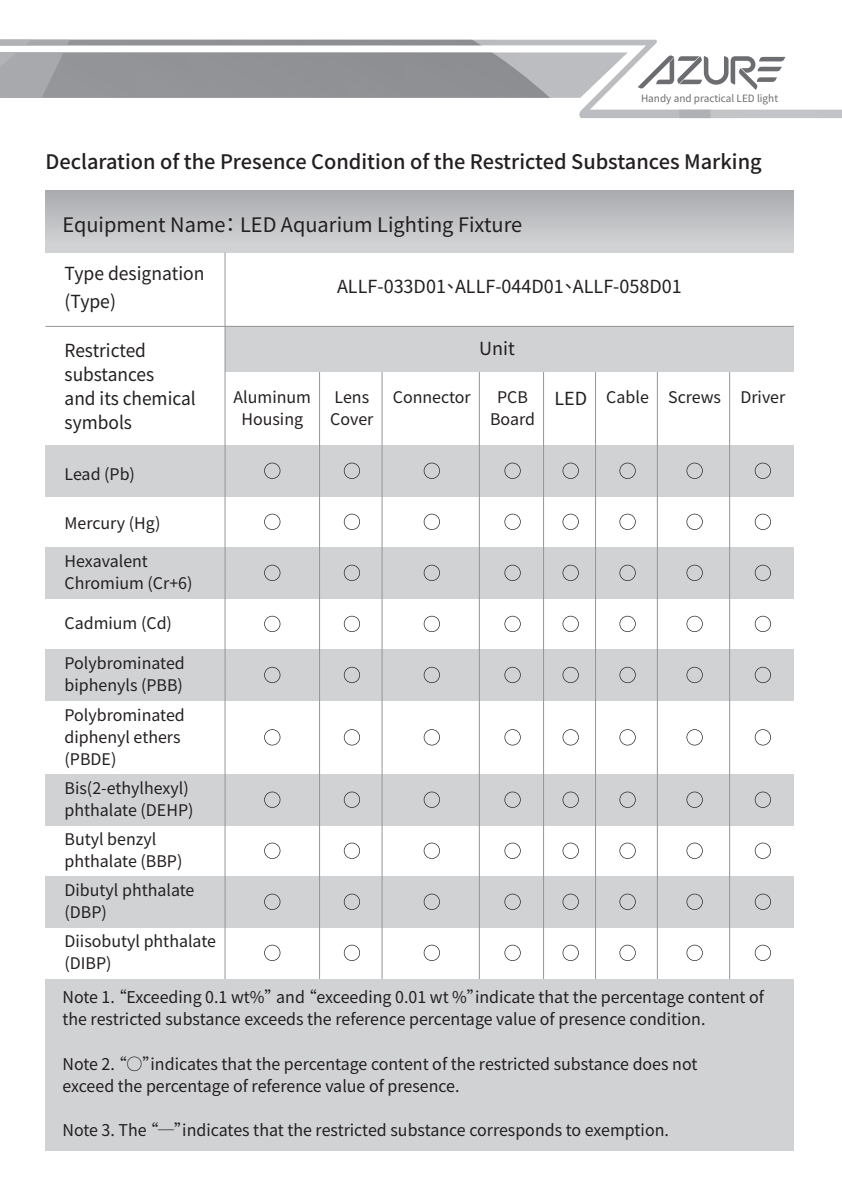
<style>
.page{position:relative;width:842px;height:1191px;background:#fff}
.page>*{position:absolute;margin:0;border:0;box-sizing:border-box;transform-origin:0 0}
.t1{font:500 20px "Noto Sans CJ Ktc";color:#231f20}
.t2{font:20px "Noto Sans CJ Ktc";color:#231f20}
.t3{font:18px/28px "Noto Sans CJ Ktc";color:#231f20}
.t4{font:18px/24px "Noto Sans CJ Ktc";color:#231f20;scale:.96 1}
.t5{font:16.2px/22.2px "Noto Sans CJ Ktc";color:#231f20}
.t6{font:16px/22px "Noto Sans CJ Ktc";color:#231f20}
.t7{font:10px "Noto Sans CJ Ktc";color:#6c6d70}
.s1{font-size:18px}
</style>
<div class="page">
<svg style="left:0;top:40px;width:842px;height:78px"></svg>
<div style="left:45px;top:979px;width:749px;height:171px;background:#d1d2d4"></div>
<div style="left:45px;top:445px;width:749px;height:51px;background:#d1d2d4"></div>
<div style="left:45px;top:547px;width:749px;height:51px;background:#d1d2d4"></div>
<div style="left:45px;top:649px;width:749px;height:51px;background:#d1d2d4"></div>
<div style="left:45px;top:774px;width:749px;height:51px;background:#d1d2d4"></div>
<div style="left:45px;top:876px;width:749px;height:51px;background:#d1d2d4"></div>
<hr style="left:319px;top:372px;width:1px;height:607px;background:#939598">
<hr style="left:382px;top:372px;width:1px;height:607px;background:#939598">
<hr style="left:479px;top:372px;width:1px;height:607px;background:#939598">
<hr style="left:543px;top:372px;width:1px;height:607px;background:#939598">
<hr style="left:657px;top:372px;width:1px;height:607px;background:#939598">
<hr style="left:729px;top:372px;width:1px;height:607px;background:#939598">
<hr style="left:595px;top:372px;width:1px;height:607px;background:#939598">
<div style="left:45px;top:190px;width:749px;height:63px;background:linear-gradient(to bottom,#aaabaf,#d6d7d9)"></div>
<div style="left:225px;top:326px;width:569px;height:46px;background:#d1d2d4"></div>
<hr style="left:45px;top:326px;width:749px;height:1px;background:#939598">
<hr style="left:225px;top:253px;width:1px;height:726px;background:#939598">
<svg style="left:264px;top:463px;width:16px;height:16px"></svg>
<svg style="left:264px;top:514px;width:16px;height:16px"></svg>
<svg style="left:264px;top:565px;width:16px;height:16px"></svg>
<svg style="left:264px;top:616px;width:16px;height:16px"></svg>
<svg style="left:264px;top:667px;width:16px;height:16px"></svg>
<svg style="left:264px;top:729px;width:16px;height:16px"></svg>
<svg style="left:264px;top:791px;width:16px;height:17px"></svg>
<svg style="left:264px;top:842px;width:16px;height:17px"></svg>
<svg style="left:264px;top:893px;width:16px;height:17px"></svg>
<svg style="left:264px;top:944px;width:16px;height:17px"></svg>
<svg style="left:344px;top:463px;width:16px;height:16px"></svg>
<svg style="left:344px;top:514px;width:16px;height:16px"></svg>
<svg style="left:344px;top:565px;width:16px;height:16px"></svg>
<svg style="left:344px;top:616px;width:16px;height:16px"></svg>
<svg style="left:344px;top:667px;width:16px;height:16px"></svg>
<svg style="left:344px;top:729px;width:16px;height:16px"></svg>
<svg style="left:344px;top:791px;width:16px;height:17px"></svg>
<svg style="left:344px;top:842px;width:16px;height:17px"></svg>
<svg style="left:344px;top:893px;width:16px;height:17px"></svg>
<svg style="left:344px;top:944px;width:16px;height:17px"></svg>
<svg style="left:424px;top:463px;width:16px;height:16px"></svg>
<svg style="left:424px;top:514px;width:16px;height:16px"></svg>
<svg style="left:424px;top:565px;width:16px;height:16px"></svg>
<svg style="left:424px;top:616px;width:16px;height:16px"></svg>
<svg style="left:424px;top:667px;width:16px;height:16px"></svg>
<svg style="left:424px;top:729px;width:16px;height:16px"></svg>
<svg style="left:424px;top:791px;width:16px;height:17px"></svg>
<svg style="left:424px;top:842px;width:16px;height:17px"></svg>
<svg style="left:424px;top:893px;width:16px;height:17px"></svg>
<svg style="left:424px;top:944px;width:16px;height:17px"></svg>
<svg style="left:504px;top:463px;width:17px;height:16px"></svg>
<svg style="left:504px;top:514px;width:17px;height:16px"></svg>
<svg style="left:504px;top:565px;width:17px;height:16px"></svg>
<svg style="left:504px;top:616px;width:17px;height:16px"></svg>
<svg style="left:504px;top:667px;width:17px;height:16px"></svg>
<svg style="left:504px;top:729px;width:17px;height:16px"></svg>
<svg style="left:504px;top:791px;width:17px;height:17px"></svg>
<svg style="left:504px;top:842px;width:17px;height:17px"></svg>
<svg style="left:504px;top:893px;width:17px;height:17px"></svg>
<svg style="left:504px;top:944px;width:17px;height:17px"></svg>
<svg style="left:563px;top:463px;width:16px;height:16px"></svg>
<svg style="left:563px;top:514px;width:16px;height:16px"></svg>
<svg style="left:563px;top:565px;width:16px;height:16px"></svg>
<svg style="left:563px;top:616px;width:16px;height:16px"></svg>
<svg style="left:563px;top:667px;width:16px;height:16px"></svg>
<svg style="left:563px;top:729px;width:16px;height:16px"></svg>
<svg style="left:563px;top:791px;width:16px;height:17px"></svg>
<svg style="left:563px;top:842px;width:16px;height:17px"></svg>
<svg style="left:563px;top:893px;width:16px;height:17px"></svg>
<svg style="left:563px;top:944px;width:16px;height:17px"></svg>
<svg style="left:619px;top:463px;width:17px;height:16px"></svg>
<svg style="left:619px;top:514px;width:17px;height:16px"></svg>
<svg style="left:619px;top:565px;width:17px;height:16px"></svg>
<svg style="left:619px;top:616px;width:17px;height:16px"></svg>
<svg style="left:619px;top:667px;width:17px;height:16px"></svg>
<svg style="left:619px;top:729px;width:17px;height:16px"></svg>
<svg style="left:619px;top:791px;width:17px;height:17px"></svg>
<svg style="left:619px;top:842px;width:17px;height:17px"></svg>
<svg style="left:619px;top:893px;width:17px;height:17px"></svg>
<svg style="left:619px;top:944px;width:17px;height:17px"></svg>
<svg style="left:686px;top:463px;width:17px;height:16px"></svg>
<svg style="left:686px;top:514px;width:17px;height:16px"></svg>
<svg style="left:686px;top:565px;width:17px;height:16px"></svg>
<svg style="left:686px;top:616px;width:17px;height:16px"></svg>
<svg style="left:686px;top:667px;width:17px;height:16px"></svg>
<svg style="left:686px;top:729px;width:17px;height:16px"></svg>
<svg style="left:686px;top:791px;width:17px;height:17px"></svg>
<svg style="left:686px;top:842px;width:17px;height:17px"></svg>
<svg style="left:686px;top:893px;width:17px;height:17px"></svg>
<svg style="left:686px;top:944px;width:17px;height:17px"></svg>
<svg style="left:755px;top:463px;width:16px;height:16px"></svg>
<svg style="left:755px;top:514px;width:16px;height:16px"></svg>
<svg style="left:755px;top:565px;width:16px;height:16px"></svg>
<svg style="left:755px;top:616px;width:16px;height:16px"></svg>
<svg style="left:755px;top:667px;width:16px;height:16px"></svg>
<svg style="left:755px;top:729px;width:16px;height:16px"></svg>
<svg style="left:755px;top:791px;width:16px;height:17px"></svg>
<svg style="left:755px;top:842px;width:16px;height:17px"></svg>
<svg style="left:755px;top:893px;width:16px;height:17px"></svg>
<svg style="left:755px;top:944px;width:16px;height:17px"></svg>
<p class="t7" style="left:641px;top:92px;width:139px">Handy and practical LED light</p>
<p class="t1" style="left:45px;top:151px;width:718px">Declaration of the Presence Condition of the Restricted Substances Marking</p>
<p class="t2" style="left:62px;top:213px;width:461px">Equipment Name： LED Aquarium Lighting Fixture</p>
<p class="t3" style="left:65px;top:260px;width:141px">Type designation (Type)</p>
<p class="t4" style="left:65px;top:339px;width:138px">Restricted substances<br>and its chemical symbols</p>
<p class="t6" style="left:65px;top:463px;width:72px">Lead (Pb)</p>
<p class="t6" style="left:65px;top:512px;width:98px">Mercury (Hg)</p>
<p class="t6" style="left:65px;top:550px;width:129px">Hexavalent<br>Chromium (Cr+6)</p>
<p class="t6" style="left:65px;top:612px;width:109px">Cadmium (Cd)</p>
<p class="t6" style="left:65px;top:652px;width:122px">Polybrominated biphenyls (PBB)</p>
<p class="t6" style="left:65px;top:704px;width:122px">Polybrominated diphenyl ethers (PBDE)</p>
<p class="t6" style="left:65px;top:777px;width:130px">Bis(2-ethylhexyl) phthalate (DEHP)</p>
<p class="t6" style="left:65px;top:828px;width:119px">Butyl benzyl phthalate (BBP)</p>
<p class="t6" style="left:65px;top:879px;width:131px">Dibutyl phthalate (DBP)</p>
<p class="t6" style="left:65px;top:930px;width:153px">Diisobutyl phthalate (DIBP)</p>
<p class="t3" style="left:337px;top:273px;width:346px">ALLF-033D01、ALLF-044D01、ALLF-058D01</p>
<p class="t3" style="left:479px;top:334px;width:37px">Unit</p>
<p class="t6" style="left:234px;top:386px;width:79px;text-align:center">Aluminum<br>Housing</p>
<p class="t6" style="left:330px;top:386px;width:45px">Lens<br>Cover</p>
<p class="t6" style="left:393px;top:386px;width:79px">Connector</p>
<p class="t6" style="left:490px;top:386px;width:46px;text-align:center">PCB<br>Board</p>
<p class="t6" style="left:554px;top:386px;width:232px"><span class="s1">LED</span> Cable Screws Driver</p>
<p class="t5" style="left:62px;top:986px;width:703px">Note 1. “Exceeding 0.1 wt%”and “exceeding 0.01 wt %”indicate that the percentage content of the restricted substance exceeds the reference percentage value of presence condition.</p>
<p class="t5" style="left:62px;top:1052px;width:636px">Note 2. “○”indicates that the percentage content of the restricted substance does not exceed the percentage of reference value of presence.</p>
<p class="t5" style="left:62px;top:1119px;width:608px">Note 3. The “─”indicates that the restricted substance corresponds to exemption.</p>
</div>
